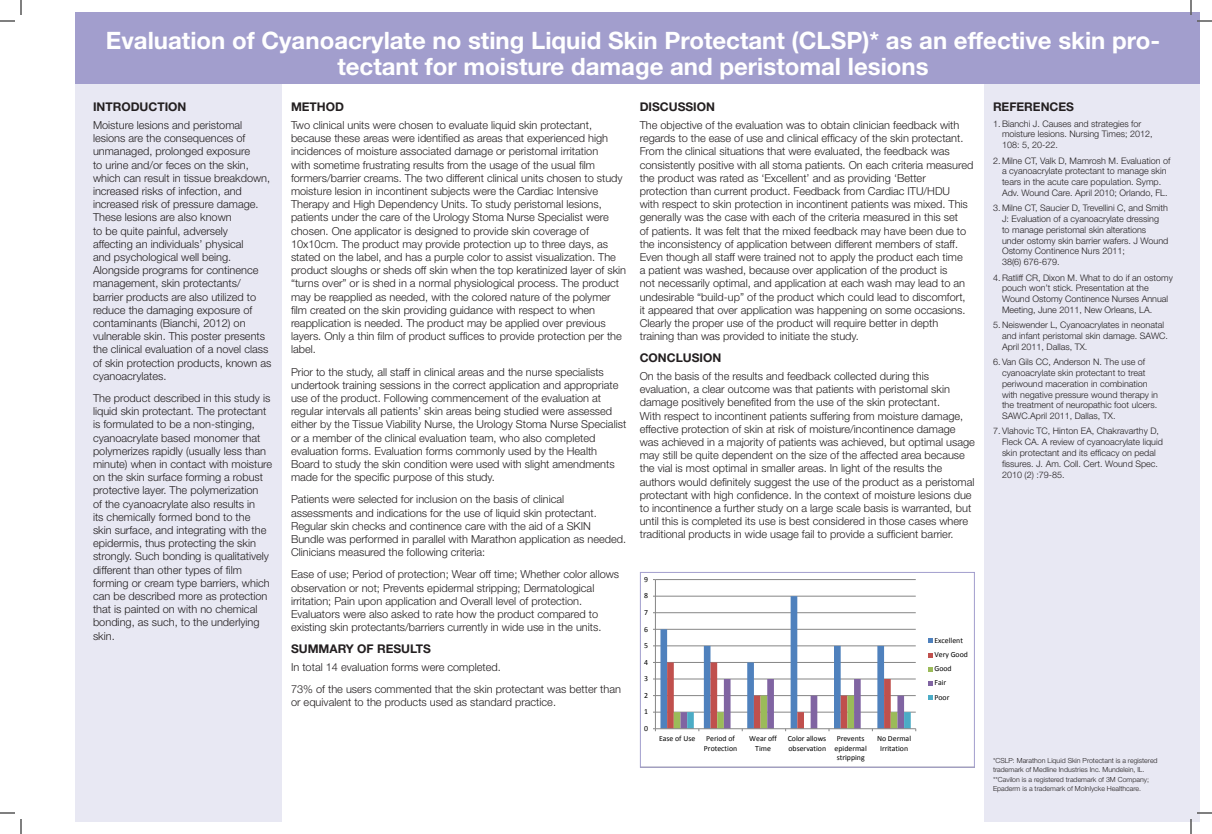
<style>
.page{position:relative;width:1212px;height:834px;background:#fff}
.page>*{position:absolute;margin:0;border:0;box-sizing:border-box;transform-origin:0 0}
.t1{font:700 24px/26px "Helvetica Neue";color:#fff;text-align:center}
.t2{font:700 12px "Helvetica Neue";color:#231f20}
.t3{font:300 11px/13.2px "Helvetica Neue";color:#231f20}
.t4{font:300 9px/10.8px "Helvetica Neue";color:#231f20}
.t5{font:7.8px/9.5px "Calibri";color:#000}
.t6{font:300 7px/8.4px "Helvetica Neue";color:#231f20}
</style>
<div class="page">
<div style="left:984px;top:84px;width:216px;height:738px;background:#e8e8f3"></div>
<div style="left:75px;top:12px;width:1125px;height:72px;background:#a29ecd"></div>
<div style="left:75px;top:84px;width:207px;height:738px;background:#e8e8f3"></div>
<svg style="left:653px;top:579px;width:280px;height:153px"></svg>
<div style="left:640px;top:572px;width:335px;height:195px;border:1px solid #a29ecd"></div>
<svg style="left:0;top:0;width:22px;height:22px"></svg>
<svg style="left:0;top:812px;width:22px;height:22px"></svg>
<svg style="left:1190px;top:0;width:22px;height:22px"></svg>
<svg style="left:1190px;top:812px;width:22px;height:22px"></svg>
<h1 class="t1" style="left:106px;top:27px;width:1056px">Evaluation of Cyanoacrylate no sting Liquid Skin Protectant (CLSP)* as an effective skin pro&shy;tectant for moisture damage and peristomal lesions</h1>
<p class="t2" style="left:93px;top:100px;width:95px">INTRODUCTION</p>
<p class="t3" style="left:93px;top:118px;width:180px">Moisture lesions and peristomal lesions are the consequences of unmanaged, prolonged exposure<br>to urine and/or feces on the skin, which can result in tissue breakdown, increased risks of infection, and increased risk of pressure damage.<br>These lesions are also known<br>to be quite painful, adversely<br>affecting an individuals’ physical<br>and psychological well being.<br>Alongside programs for continence management, skin protectants/ barrier products are also utilized to reduce the damaging exposure of contaminants (Bianchi, 2012) on vulnerable skin. This poster presents the clinical evaluation of a novel class of skin protection products, known as cyanoacrylates.</p>
<p class="t3" style="left:93px;top:391px;width:181px">The product described in this study is liquid skin protectant. The protectant is formulated to be a non-stinging, cyanoacrylate based monomer that polymerizes rapidly (usually less than minute) when in contact with moisture on the skin surface forming a robust protective layer. The polymerization<br>of the cyanoacrylate also results in<br>its chemically formed bond to the<br>skin surface, and integrating with the epidermis, thus protecting the skin strongly. Such bonding is qualitatively different than other types of film forming or cream type barriers, which can be described more as protection that is painted on with no chemical bonding, as such, to the underlying skin.</p>
<p class="t2" style="left:291px;top:100px;width:55px">METHOD</p>
<p class="t3" style="left:291px;top:118px;width:337px">Two clinical units were chosen to evaluate liquid skin protectant, because these areas were identified as areas that experienced high incidences of moisture associated damage or peristomal irritation<br>with sometime frustrating results from the usage of the usual film formers/barrier creams. The two different clinical units chosen to study moisture lesion in incontinent subjects were the Cardiac Intensive Therapy and High Dependency Units. To study peristomal lesions, patients under the care of the Urology Stoma Nurse Specialist were chosen. One applicator is designed to provide skin coverage of 10x10cm. The product may provide protection up to three days, as stated on the label, and has a purple color to assist visualization. The product sloughs or sheds off skin when the top keratinized layer of skin “turns over” or is shed in a normal physiological process. The product may be reapplied as needed, with the colored nature of the polymer film created on the skin providing guidance with respect to when reapplication is needed. The product may be applied over previous layers. Only a thin film of product suffices to provide protection per the label.</p>
<p class="t3" style="left:291px;top:365px;width:337px">Prior to the study, all staff in clinical areas and the nurse specialists undertook training sessions in the correct application and appropriate use of the product. Following commencement of the evaluation at regular intervals all patients’ skin areas being studied were assessed either by the Tissue Viability Nurse, the Urology Stoma Nurse Specialist or a member of the clinical evaluation team, who also completed evaluation forms. Evaluation forms commonly used by the Health Board to study the skin condition were used with slight amendments made for the specific purpose of this study.</p>
<p class="t3" style="left:291px;top:493px;width:337px">Patients were selected for inclusion on the basis of clinical assessments and indications for the use of liquid skin protectant.<br>Regular skin checks and continence care with the aid of a SKIN Bundle was performed in parallel with Marathon application as needed.<br>Clinicians measured the following criteria:</p>
<p class="t3" style="left:291px;top:568px;width:330px">Ease of use; Period of protection; Wear off time; Whether color allows observation or not; Prevents epidermal stripping; Dermatological irritation; Pain upon application and Overall level of protection.<br>Evaluators were also asked to rate how the product compared to existing skin protectants/barriers currently in wide use in the units.</p>
<p class="t2" style="left:291px;top:642px;width:142px">SUMMARY OF RESULTS</p>
<p class="t3" style="left:291px;top:656px;width:332px;line-height:22.2px">In total 14 evaluation forms were completed.<br>73% of the users commented that the skin protectant was better than</p>
<p class="t3" style="left:291px;top:696px;width:267px">or equivalent to the products used as standard practice.</p>
<p class="t2" style="left:640px;top:100px;width:77px">DISCUSSION</p>
<p class="t3" style="left:640px;top:118px;width:335px">The objective of the evaluation was to obtain clinician feedback with regards to the ease of use and clinical efficacy of the skin protectant.<br>From the clinical situations that were evaluated, the feedback was consistently positive with all stoma patients. On each criteria measured the product was rated as ‘Excellent’ and as providing ‘Better protection than current product. Feedback from Cardiac ITU/HDU<br>with respect to skin protection in incontinent patients was mixed. This generally was the case with each of the criteria measured in this set<br>of patients. It was felt that the mixed feedback may have been due to the inconsistency of application between different members of staff.<br>Even though all staff were trained not to apply the product each time<br>a patient was washed, because over application of the product is<br>not necessarily optimal, and application at each wash may lead to an undesirable “build-up” of the product which could lead to discomfort, it appeared that over application was happening on some occasions.<br>Clearly the proper use of the product will require better in depth training than was provided to initiate the study.</p>
<p class="t2" style="left:640px;top:351px;width:83px">CONCLUSION</p>
<p class="t3" style="left:640px;top:369px;width:337px">On the basis of the results and feedback collected during this evaluation, a clear outcome was that patients with peristomal skin damage positively benefited from the use of the skin protectant.<br>With respect to incontinent patients suffering from moisture damage, effective protection of skin at risk of moisture/incontinence damage was achieved in a majority of patients was achieved, but optimal usage may still be quite dependent on the size of the affected area because the vial is most optimal in smaller areas. In light of the results the authors would definitely suggest the use of the product as a peristomal protectant with high confidence. In the context of moisture lesions due to incontinence a further study on a large scale basis is warranted, but until this is completed its use is best considered in those cases where traditional products in wide usage fail to provide a sufficient barrier.</p>
<p class="t2" style="left:993px;top:100px;width:83px">REFERENCES</p>
<p class="t4" style="left:1002px;top:118px;width:152px;text-indent:-9px">1. Bianchi J. Causes and strategies for moisture lesions. Nursing Times; 2012,<br>108: 5, 20-22.</p>
<p class="t4" style="left:1002px;top:155px;width:170px;text-indent:-9px">2. Milne CT, Valk D, Mamrosh M. Evaluation of a cyanoacrylate protectant to manage skin tears in the acute care population. Symp.<br>Adv. Wound Care. April 2010; Orlando, FL.</p>
<p class="t4" style="left:1002px;top:202px;width:168px;text-indent:-9px">3. Milne CT, Saucier D, Trevellini C, and Smith J: Evaluation of a cyanoacrylate dressing to manage peristomal skin alterations under ostomy skin barrier wafers. J Wound Ostomy Continence Nurs 2011;<br>38(6) 676-679.</p>
<p class="t4" style="left:1002px;top:272px;width:172px;text-indent:-9px">4. Ratliff CR, Dixon M. What to do if an ostomy pouch won’t stick. Presentation at the Wound Ostomy Continence Nurses Annual Meeting, June 2011, New Orleans, LA.</p>
<p class="t4" style="left:1002px;top:319px;width:168px;text-indent:-9px">5. Neiswender L, Cyanoacrylates in neonatal and infant peristomal skin damage. SAWC.<br>April 2011, Dallas, TX.</p>
<p class="t4" style="left:1002px;top:356px;width:158px;text-indent:-9px">6. Van Gils CC, Anderson N. The use of cyanoacrylate skin protectant to treat periwound maceration in combination with negative pressure wound therapy in the treatment of neuropathic foot ulcers.<br>SAWC.April 2011, Dallas, TX.</p>
<p class="t4" style="left:1002px;top:426px;width:162px;text-indent:-9px">7. Vlahovic TC, Hinton EA, Chakravarthy D, Fleck CA. A review of cyanoacrylate liquid skin protectant and its efficacy on pedal fissures. J. Am. Coll. Cert. Wound Spec.<br>2010 (2) :79-85.</p>
<p class="t5" style="left:644px;top:574px;width:5px">9</p>
<p class="t5" style="left:644px;top:591px;width:5px">8</p>
<p class="t5" style="left:644px;top:608px;width:5px">7</p>
<p class="t5" style="left:644px;top:624px;width:5px">6</p>
<p class="t5" style="left:934px;top:634px;width:35px;line-height:14.1px">Excellent<br>Very Good<br>Good<br>Fair<br>Poor</p>
<p class="t5" style="left:644px;top:641px;width:5px">5</p>
<p class="t5" style="left:644px;top:657px;width:5px">4</p>
<p class="t5" style="left:644px;top:674px;width:5px">3</p>
<p class="t5" style="left:644px;top:691px;width:5px">2</p>
<p class="t5" style="left:644px;top:707px;width:5px">1</p>
<p class="t5" style="left:644px;top:724px;width:5px">0</p>
<p class="t5" style="left:659px;top:734px;width:38px">Ease of Use</p>
<p class="t5" style="left:704px;top:734px;width:35px">Period of<br>Protection</p>
<p class="t5" style="left:749px;top:734px;width:29px;text-align:center">Wear off<br>Time</p>
<p class="t5" style="left:788px;top:734px;width:40px">Color allows observation</p>
<p class="t5" style="left:835px;top:734px;width:34px">Prevents epidermal stripping</p>
<p class="t5" style="left:877px;top:734px;width:35px;text-align:center">No Dermal<br>Irritation</p>
<p class="t6" style="left:993px;top:756px;width:166px">*CSLP: Marathon Liquid Skin Protectant is a registered trademark of Medline Industries Inc. Mundelein, IL.</p>
<p class="t6" style="left:993px;top:776px;width:157px">**Cavilon is a registered trademark of 3M Company;<br>Epaderm is a trademark of Molnlycke Healthcare.</p>
</div>
